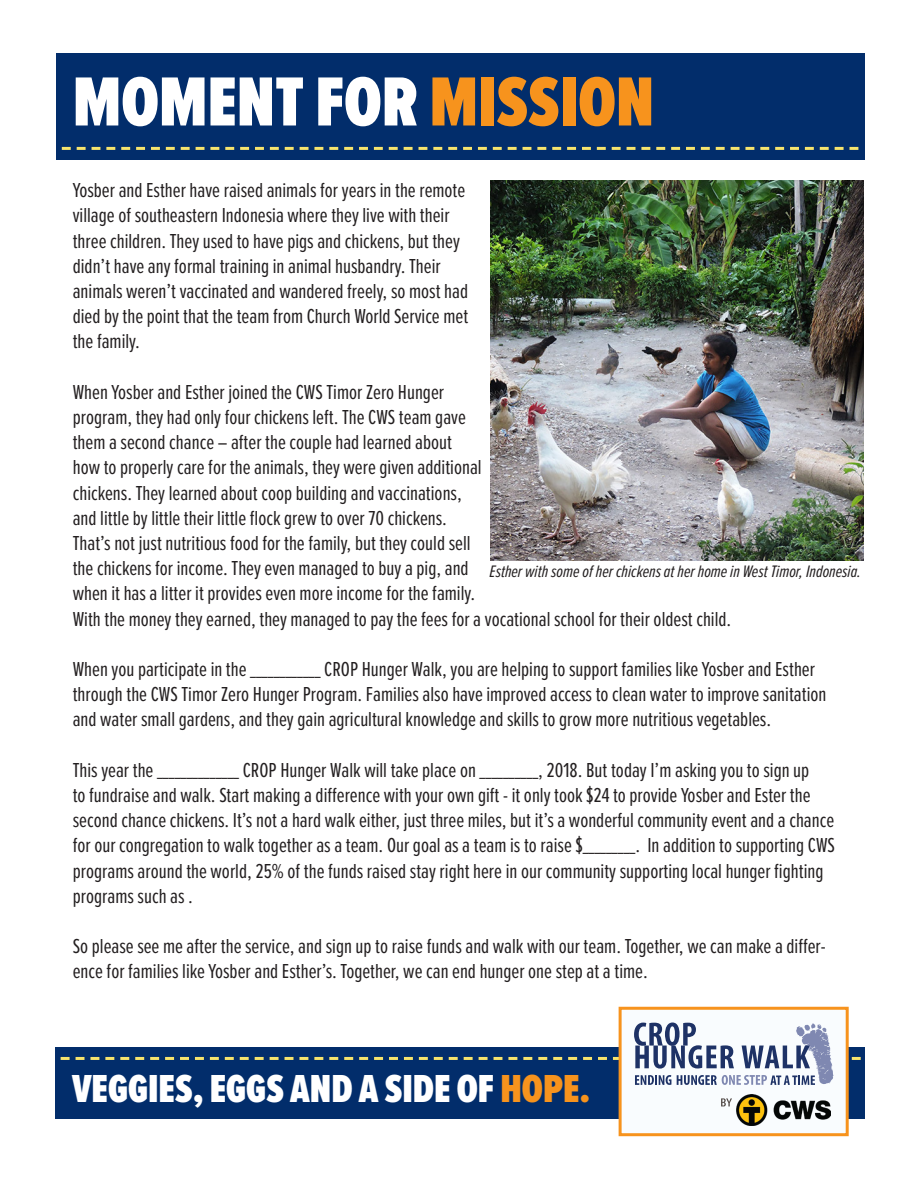
<style>
.page{position:relative;width:918px;height:1188px;background:#fff}
.page>*{position:absolute;margin:0;border:0;box-sizing:border-box;transform-origin:0 0}
.t1{font:900 72px "Proxima Nova Ex Cn";color:#fff}
.t2{font:900 40.5px "Proxima Nova Ex Cn";color:#fff}
.t3{font:21px/25.2px "Proxima Nova Ex Cn";color:#231f20}
.t4{font:italic 17.25px "Proxima Nova Ex Cn";color:#231f20}
.s1{color:#f7931d}
</style>
<div class="page">
<div style="left:55px;top:1047px;width:809px;height:72px;background:#022d6b"></div>
<div style="left:56px;top:53px;width:808px;height:107px;background:#022d6b"></div>
<svg style="left:62px;top:147px;width:796px;height:3px"></svg>
<div style="left:619px;top:1007px;width:230px;height:129px;background:#f9fcfe;border:3px solid #f7931d"></div>
<svg style="left:61px;top:1023px;width:800px;height:62px"></svg>
<img style="left:737px;top:1095px;width:94px;height:31px">
<svg style="left:721px;top:1098px;width:11px;height:8px"></svg>
<img style="left:491px;top:180px;width:373px;height:381px">
<p class="t1" style="left:73px;top:49px;width:583px">MOMENT FOR <span class="s1">MISSION</span></p>
<p class="t3" style="left:73px;top:177px;width:394px">Yosber and Esther have raised animals for years in the remote</p>
<p class="t3" style="left:73px;top:202px;width:378px">village of southeastern Indonesia where they live with their</p>
<p class="t3" style="left:73px;top:227px;width:389px">three children. They used to have pigs and chickens, but they</p>
<p class="t3" style="left:73px;top:252px;width:369px">didn’t have any formal training in animal husbandry. Their</p>
<p class="t3" style="left:73px;top:278px;width:397px">animals weren’t vaccinated and wandered freely, so most had</p>
<p class="t3" style="left:73px;top:303px;width:397px">died by the point that the team from Church World Service met</p>
<p class="t3" style="left:73px;top:328px;width:69px">the family.</p>
<p class="t3" style="left:73px;top:378px;width:373px">When Yosber and Esther joined the CWS Timor Zero Hunger</p>
<p class="t3" style="left:73px;top:404px;width:395px">program, they had only four chickens left. The CWS team gave</p>
<p class="t3" style="left:73px;top:429px;width:381px">them a second chance – after the couple had learned about</p>
<p class="t3" style="left:73px;top:454px;width:410px">how to properly care for the animals, they were given additional</p>
<p class="t3" style="left:73px;top:479px;width:391px">chickens. They learned about coop building and vaccinations,</p>
<p class="t3" style="left:73px;top:504px;width:376px">and little by little their little flock grew to over 70 chickens.</p>
<p class="t3" style="left:73px;top:530px;width:399px">That’s not just nutritious food for the family, but they could sell</p>
<p class="t3" style="left:73px;top:555px;width:397px">the chickens for income. They even managed to buy a pig, and</p>
<p class="t3" style="left:73px;top:580px;width:404px">when it has a litter it provides even more income for the family.</p>
<p class="t3" style="left:73px;top:605px;width:660px">With the money they earned, they managed to pay the fees for a vocational school for their oldest child.</p>
<p class="t3" style="left:73px;top:656px;width:755px">When you participate in the ____________ CROP Hunger Walk, you are helping to support families like Yosber and Esther through the CWS Timor Zero Hunger Program. Families also have improved access to clean water to improve sanitation and water small gardens, and they gain agricultural knowledge and skills to grow more nutritious vegetables.</p>
<p class="t3" style="left:73px;top:756px;width:764px">This year the ______________ CROP Hunger Walk will take place on __________, 2018. But today I’m asking you to sign up<br>to fundraise and walk. Start making a difference with your own gift - it only took $24 to provide Yosber and Ester the second chance chickens. It’s not a hard walk either, just three miles, but it’s a wonderful community event and a chance for our congregation to walk together as a team. Our goal as a team is to raise $_________. In addition to supporting CWS programs around the world, 25% of the funds raised stay right here in our community supporting local hunger fighting programs such as .</p>
<p class="t3" style="left:73px;top:933px;width:755px">So please see me after the service, and sign up to raise funds and walk with our team. Together, we can make a differ&shy;ence for families like Yosber and Esther’s. Together, we can end hunger one step at a time.</p>
<p class="t4" style="left:490px;top:559px;width:373px">Esther with some of her chickens at her home in West Timor, Indonesia.</p>
<p class="t2" style="left:72px;top:1059px;width:520px">VEGGIES, EGGS AND A SIDE OF <span class="s1">HOPE.</span></p>
</div>
